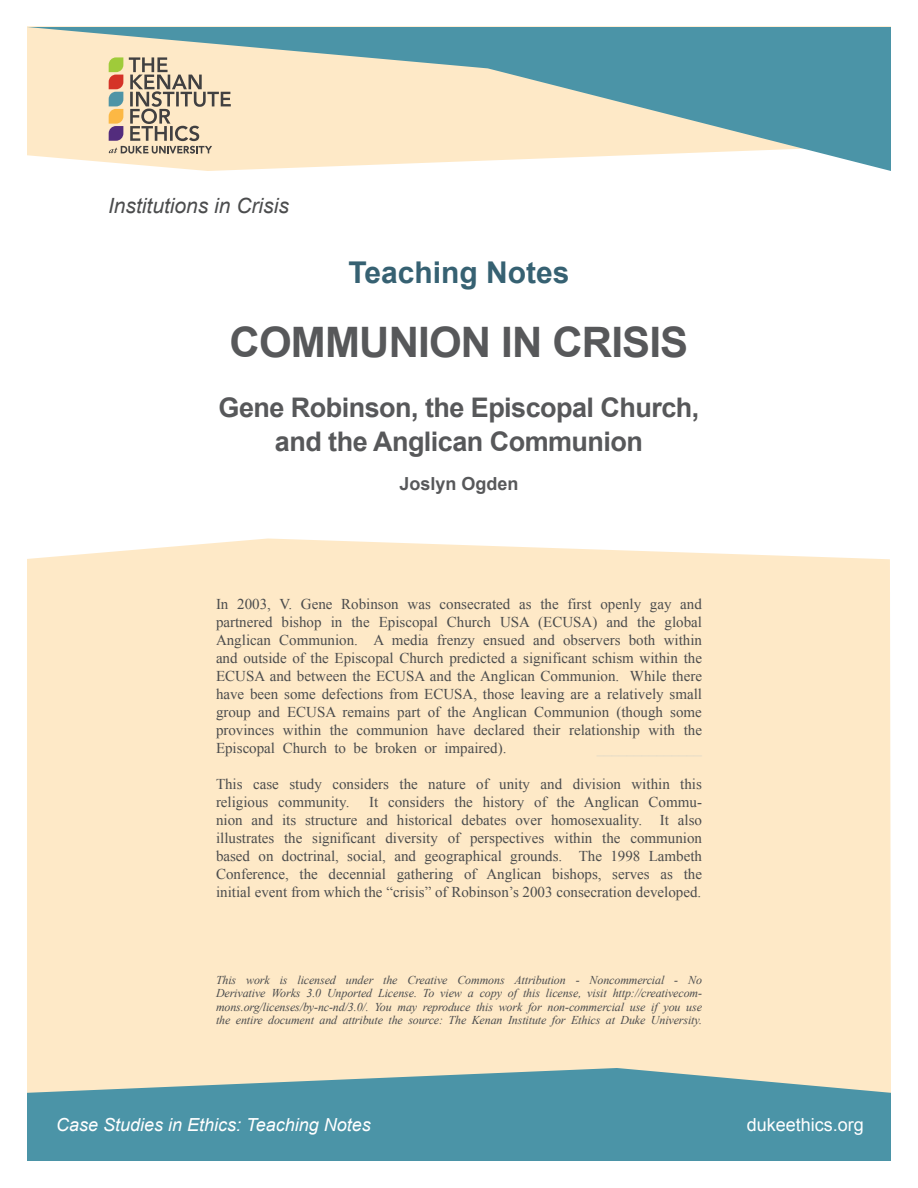
<style>
.page{position:relative;width:918px;height:1188px;background:#fff}
.page>*{position:absolute;margin:0;border:0;box-sizing:border-box;transform-origin:0 0}
.t1{font:700 42px "Arial";letter-spacing:-.02em;color:#57585a}
.t2{font:700 30px "Arial";color:#366172}
.t3{font:700 27px/34.5px "Arial";letter-spacing:-.02em;color:#57585a;text-align:center}
.t4{font:italic 21px "Arial";color:#4b4c4d}
.t5{font:italic 18px "Arial";color:#fff}
.t6{font:18px "Arial";color:#fff}
.t7{font:700 18px "Arial";color:#57585a}
.t8{font:15px/18px "Times New Roman";color:#4b4c4d;text-align:justify}
.t9{font:italic 12px/13.5px "Times New Roman";letter-spacing:-.01em;color:#4b4c4d;text-align:justify}
</style>
<div class="page">
<div style="left:27px;top:538px;width:864px;height:530px;background:#fee9c7"></div>
<svg style="left:27px;top:1068px;width:864px;height:93px;background:#629fab"></svg>
<svg style="left:27px;top:27px;width:864px;height:144px;background:#b6c6bb"></svg>
<p class="t4" style="left:108px;top:192px;width:182px">Institutions in Crisis</p>
<p class="t2" style="left:348px;top:252px;width:223px">Teaching Notes</p>
<p class="t1" style="left:230px;top:314px;width:460px">COMMUNION IN CRISIS</p>
<p class="t3" style="left:219px;top:391px;width:482px">Gene Robinson, the Episcopal Church, and the Anglican Communion</p>
<p class="t7" style="left:399px;top:471px;width:121px">Joslyn Ogden</p>
<p class="t8" style="left:216px;top:595px;width:488px">In 2003, V. Gene Robinson was consecrated as the first openly gay and partnered bishop in the Episcopal Church USA (ECUSA) and the global Anglican Communion. A media frenzy ensued and observers both within and outside of the Episcopal Church predicted a significant schism within the ECUSA and between the ECUSA and the Anglican Communion. While there have been some defections from ECUSA, those leaving are a relatively small group and ECUSA remains part of the Anglican Communion (though some provinces within the communion have declared their relationship with the Episcopal Church to be broken or impaired).</p>
<p class="t8" style="left:216px;top:775px;width:487px">This case study considers the nature of unity and division within this religious community.</p>
<p class="t8" style="left:216px;top:793px;width:488px;text-indent:153px">It considers the history of the Anglican Commu&shy;nion and its structure and historical debates over homosexuality. It also illustrates the significant diversity of perspectives within the communion based on doctrinal, social, and geographical grounds. The 1998 Lambeth Conference, the decennial gathering of Anglican bishops, serves as the initial event from which the “crisis” of Robinson’s 2003 consecration developed.</p>
<p class="t9" style="left:216px;top:973px;width:488px">This work is licensed under the Creative Commons Attribution - Noncommercial - No Derivative Works 3.0 Unported License. To view a copy of this license, visit http://creativecom&shy;mons.org/licenses/by-nc-nd/3.0/. You may reproduce this work for non-commercial use if you use the entire document and attribute the source: The Kenan Institute for Ethics at Duke University.</p>
<p class="t5" style="left:56px;top:1113px;width:316px">Case Studies in Ethics: Teaching Notes</p>
<p class="t6" style="left:747px;top:1112px;width:119px">dukeethics.org</p>
</div>
